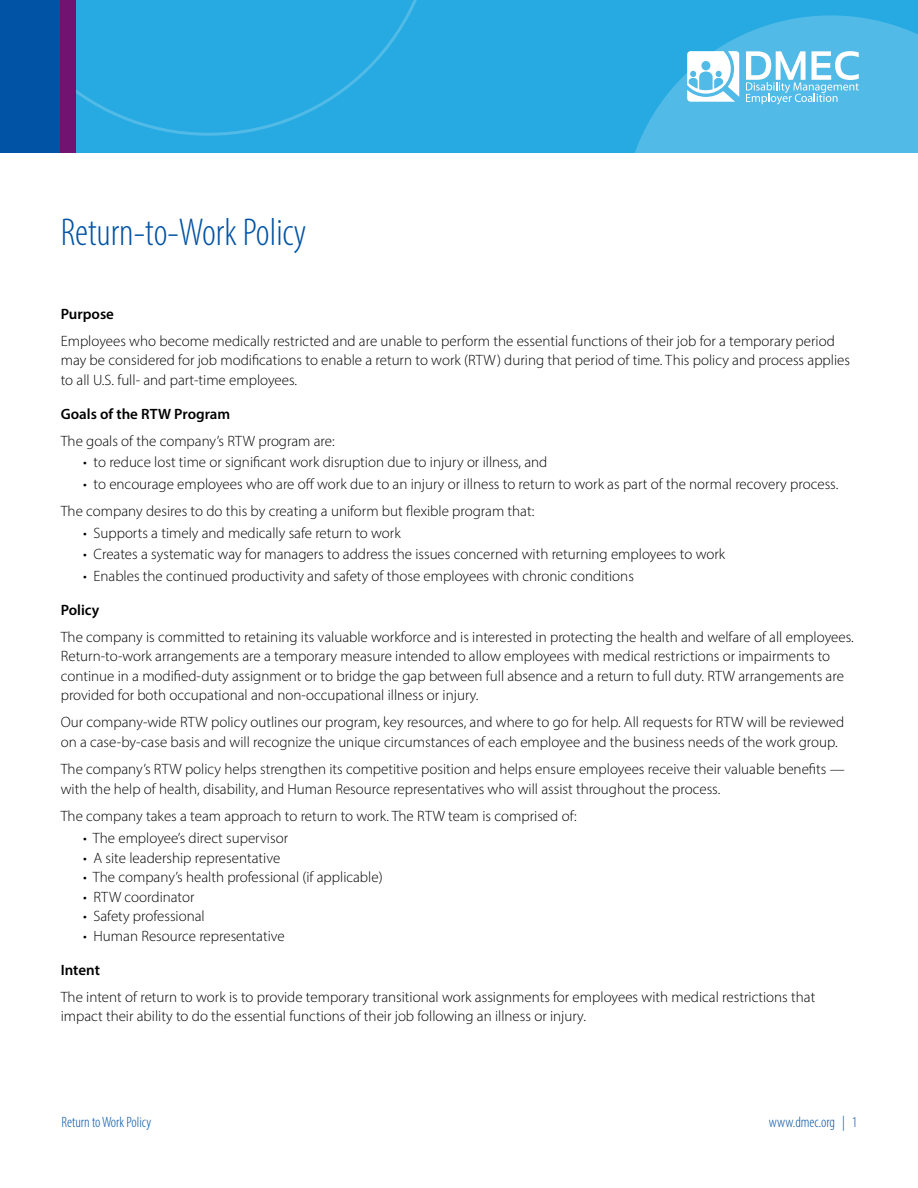
<style>
.page{position:relative;width:918px;height:1188px;background:#fff}
.page>*{position:absolute;margin:0;border:0;box-sizing:border-box;transform-origin:0 0}
.body_copy{font:300 condensed 39px "Myriad Pro";color:#0053a5}
.body_copy-2{font:300 15px/19.5px "Myriad Pro";color:#000}
.t1{font:300 condensed 15px "Myriad Pro";color:#0053a5}
.bold_header{font:600 15px "Myriad Pro";color:#000}
.s1{font-weight:600}
</style>
<div class="page">
<div style="left:0;top:0;width:68px;height:153px;background:#0053a5"></div>
<div style="left:68px;top:0;width:850px;height:153px;background:#27aae1"></div>
<svg style="left:76px;top:0;width:341px;height:136px"></svg>
<div style="left:61px;top:0;width:15px;height:153px;background:#711471"></div>
<svg style="left:635px;top:15px;width:283px;height:138px"></svg>
<p class="body_copy" style="left:61px;top:209px;width:247px">Return-to-Work Policy</p>
<p class="body_copy-2" style="left:61px;top:300px;width:776px;line-height:27px"><span class="s1">Purpose<br></span>Employees who become medically restricted and are unable to perform the essential functions of their job for a temporary period</p>
<p class="body_copy-2" style="left:61px;top:350px;width:791px">may be considered for job modifications to enable a return to work (RTW) during that period of time. This policy and process applies to all U.S. full- and part-time employees.</p>
<p class="body_copy-2" style="left:61px;top:400px;width:276px;line-height:27px"><span class="s1">Goals of the RTW Program<br></span>The goals of the company’s RTW program are:</p>
<p class="body_copy-2" style="left:83px;top:452px;width:466px">• to reduce lost time or significant work disruption due to injury or illness, and</p>
<p class="body_copy-2" style="left:83px;top:474px;width:757px">• to encourage employees who are off work due to an injury or illness to return to work as part of the normal recovery process.</p>
<p class="body_copy-2" style="left:61px;top:501px;width:475px">The company desires to do this by creating a uniform but flexible program that:</p>
<p class="body_copy-2" style="left:83px;top:523px;width:319px">• Supports a timely and medically safe return to work</p>
<p class="body_copy-2" style="left:83px;top:544px;width:644px">• Creates a systematic way for managers to address the issues concerned with returning employees to work</p>
<p class="body_copy-2" style="left:83px;top:566px;width:552px">• Enables the continued productivity and safety of those employees with chronic conditions</p>
<p class="bold_header" style="left:61px;top:600px;width:40px">Policy</p>
<p class="body_copy-2" style="left:61px;top:627px;width:795px">The company is committed to retaining its valuable workforce and is interested in protecting the health and welfare of all employees.<br>Return-to-work arrangements are a temporary measure intended to allow employees with medical restrictions or impairments to continue in a modified-duty assignment or to bridge the gap between full absence and a return to full duty. RTW arrangements are provided for both occupational and non-occupational illness or injury.</p>
<p class="body_copy-2" style="left:61px;top:713px;width:785px">Our company-wide RTW policy outlines our program, key resources, and where to go for help. All requests for RTW will be reviewed on a case-by-case basis and will recognize the unique circumstances of each employee and the business needs of the work group.</p>
<p class="body_copy-2" style="left:61px;top:759px;width:785px">The company’s RTW policy helps strengthen its competitive position and helps ensure employees receive their valuable benefits — with the help of health, disability, and Human Resource representatives who will assist throughout the process.</p>
<p class="body_copy-2" style="left:61px;top:806px;width:517px">The company takes a team approach to return to work. The RTW team is comprised of:</p>
<p class="body_copy-2" style="left:83px;top:828px;width:206px">• The employee’s direct supervisor</p>
<p class="body_copy-2" style="left:83px;top:848px;width:199px">• A site leadership representative</p>
<p class="body_copy-2" style="left:83px;top:867px;width:301px">• The company’s health professional (if applicable)</p>
<p class="body_copy-2" style="left:83px;top:887px;width:113px">• RTW coordinator</p>
<p class="body_copy-2" style="left:83px;top:906px;width:123px">• Safety professional</p>
<p class="body_copy-2" style="left:83px;top:926px;width:203px">• Human Resource representative</p>
<p class="bold_header" style="left:61px;top:960px;width:41px">Intent</p>
<p class="body_copy-2" style="left:61px;top:987px;width:756px">The intent of return to work is to provide temporary transitional work assignments for employees with medical restrictions that impact their ability to do the essential functions of their job following an illness or injury.</p>
<p class="t1" style="left:62px;top:1114px;width:91px">Return to Work Policy</p>
<p class="t1" style="left:769px;top:1114px;width:90px">www.dmec.org | 1</p>
</div>
